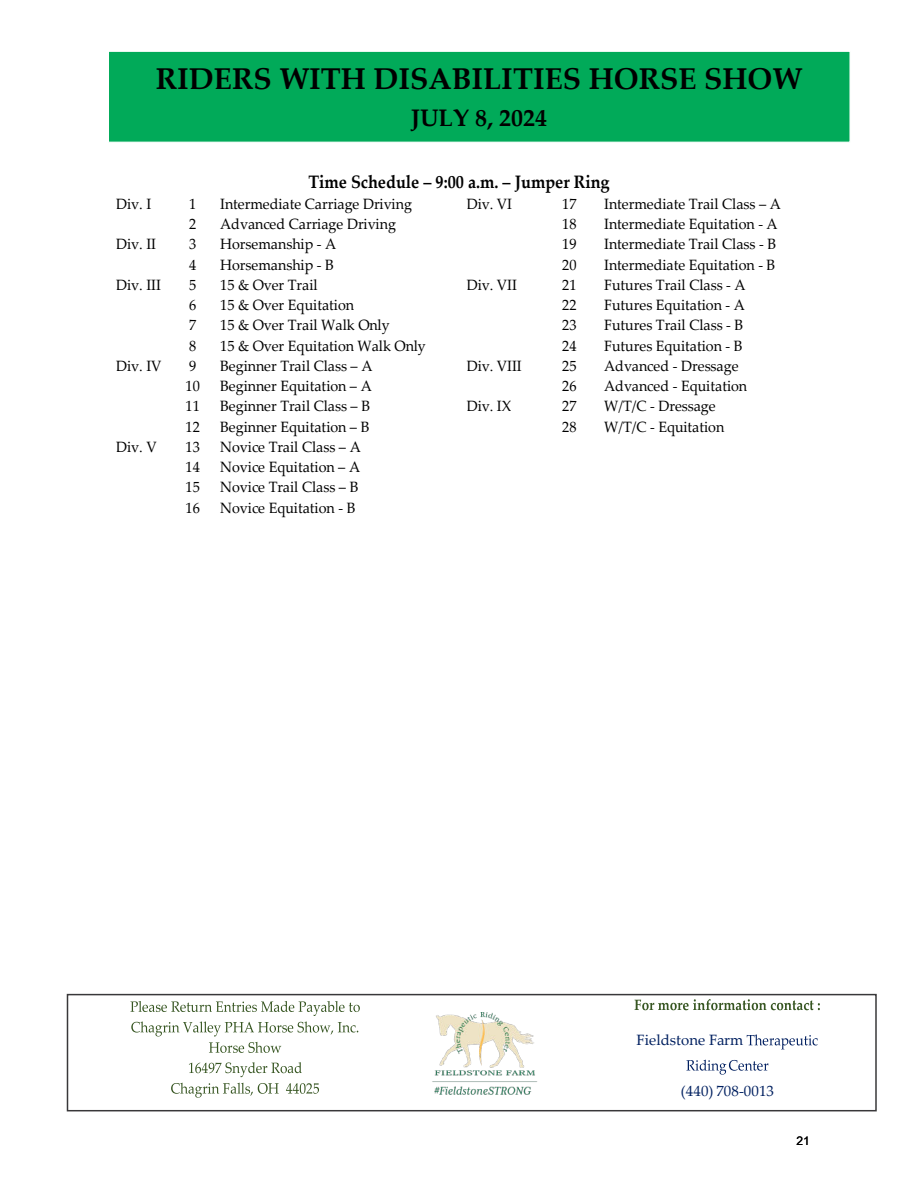
<style>
.page{position:relative;width:918px;height:1188px;background:#fff}
.page>*{position:absolute;margin:0;border:0;box-sizing:border-box;transform-origin:0 0}
.t1{font:700 30px "Palatino Linotype";color:#000}
.t2{font:700 24px "Palatino Linotype";letter-spacing:.005em;color:#000}
.t3{font:700 18px "Palatino Linotype";color:#000;scale:.9 1}
.t4{font:15px "Palatino Linotype";color:#000;scale:.96 1}
.t5{font:15px "Palatino Linotype";color:#002060}
.t6{font:12px "Arial";color:#000}
</style>
<div class="page">
<div style="left:108px;top:51px;width:743px;height:92px;background:#01aa59;border:1px solid #fff"></div>
<div style="left:67px;top:994px;width:810px;height:117px;border:2px solid #39383a"></div>
<img style="left:103px;top:995px;width:285px;height:88px">
<svg style="left:130px;top:1001px;width:230px;height:52px"></svg>
<svg style="left:189px;top:1062px;width:113px;height:15px"></svg>
<svg style="left:171px;top:1083px;width:148px;height:15px"></svg>
<svg style="left:635px;top:999px;width:185px;height:11px"></svg>
<svg style="left:747px;top:1034px;width:71px;height:15px"></svg>
<svg style="left:686px;top:1060px;width:82px;height:15px"></svg>
<img style="left:432px;top:1012px;width:106px;height:83px">
<h1 class="t1" style="left:156px;top:67px;width:648px">RIDERS WITH DISABILITIES HORSE SHOW</h1>
<h2 class="t2" style="left:411px;top:109px;width:138px">JULY 8, 2024</h2>
<p class="t3" style="left:308px;top:175px;width:336px">Time Schedule – 9:00 a.m. – Jumper Ring</p>
<p class="t4" style="left:116px;top:198px;width:38px">Div. I</p>
<p class="t4" style="left:189px;top:198px;width:9px">1</p>
<p class="t4" style="left:220px;top:198px;width:201px">Intermediate Carriage Driving</p>
<p class="t4" style="left:467px;top:198px;width:49px">Div. VI</p>
<p class="t4" style="left:562px;top:198px;width:16px">17</p>
<p class="t4" style="left:604px;top:198px;width:186px">Intermediate Trail Class – A</p>
<p class="t4" style="left:189px;top:218px;width:9px">2</p>
<p class="t4" style="left:220px;top:218px;width:185px">Advanced Carriage Driving</p>
<p class="t4" style="left:562px;top:218px;width:16px">18</p>
<p class="t4" style="left:604px;top:218px;width:182px">Intermediate Equitation - A</p>
<p class="t4" style="left:116px;top:239px;width:43px">Div. II</p>
<p class="t4" style="left:189px;top:239px;width:9px">3</p>
<p class="t4" style="left:220px;top:239px;width:122px">Horsemanship - A</p>
<p class="t4" style="left:562px;top:239px;width:16px">19</p>
<p class="t4" style="left:604px;top:239px;width:180px">Intermediate Trail Class - B</p>
<p class="t4" style="left:189px;top:259px;width:9px">4</p>
<p class="t4" style="left:220px;top:259px;width:120px">Horsemanship - B</p>
<p class="t4" style="left:562px;top:259px;width:16px">20</p>
<p class="t4" style="left:604px;top:259px;width:180px">Intermediate Equitation - B</p>
<p class="t4" style="left:116px;top:279px;width:48px">Div. III</p>
<p class="t4" style="left:189px;top:279px;width:9px">5</p>
<p class="t4" style="left:220px;top:279px;width:103px">15 &amp; Over Trail</p>
<p class="t4" style="left:467px;top:279px;width:54px">Div. VII</p>
<p class="t4" style="left:562px;top:279px;width:16px">21</p>
<p class="t4" style="left:604px;top:279px;width:149px">Futures Trail Class - A</p>
<p class="t4" style="left:189px;top:299px;width:9px">6</p>
<p class="t4" style="left:220px;top:299px;width:141px">15 &amp; Over Equitation</p>
<p class="t4" style="left:562px;top:299px;width:16px">22</p>
<p class="t4" style="left:604px;top:299px;width:148px">Futures Equitation - A</p>
<p class="t4" style="left:189px;top:320px;width:9px">7</p>
<p class="t4" style="left:220px;top:320px;width:178px">15 &amp; Over Trail Walk Only</p>
<p class="t4" style="left:562px;top:320px;width:16px">23</p>
<p class="t4" style="left:604px;top:320px;width:146px">Futures Trail Class - B</p>
<p class="t4" style="left:189px;top:340px;width:9px">8</p>
<p class="t4" style="left:220px;top:340px;width:216px">15 &amp; Over Equitation Walk Only</p>
<p class="t4" style="left:562px;top:340px;width:16px">24</p>
<p class="t4" style="left:604px;top:340px;width:146px">Futures Equitation - B</p>
<p class="t4" style="left:116px;top:360px;width:49px">Div. IV</p>
<p class="t4" style="left:189px;top:360px;width:9px">9</p>
<p class="t4" style="left:220px;top:360px;width:160px">Beginner Trail Class – A</p>
<p class="t4" style="left:467px;top:360px;width:59px">Div. VIII</p>
<p class="t4" style="left:562px;top:360px;width:16px">25</p>
<p class="t4" style="left:604px;top:360px;width:141px">Advanced - Dressage</p>
<p class="t4" style="left:186px;top:380px;width:16px">10</p>
<p class="t4" style="left:220px;top:380px;width:159px">Beginner Equitation – A</p>
<p class="t4" style="left:562px;top:380px;width:16px">26</p>
<p class="t4" style="left:604px;top:380px;width:150px">Advanced - Equitation</p>
<p class="t4" style="left:186px;top:401px;width:16px">11</p>
<p class="t4" style="left:220px;top:401px;width:158px">Beginner Trail Class – B</p>
<p class="t4" style="left:467px;top:401px;width:48px">Div. IX</p>
<p class="t4" style="left:562px;top:401px;width:16px">27</p>
<p class="t4" style="left:604px;top:401px;width:118px">W/T/C - Dressage</p>
<p class="t4" style="left:186px;top:421px;width:16px">12</p>
<p class="t4" style="left:220px;top:421px;width:157px">Beginner Equitation – B</p>
<p class="t4" style="left:562px;top:421px;width:16px">28</p>
<p class="t4" style="left:604px;top:421px;width:127px">W/T/C - Equitation</p>
<p class="t4" style="left:116px;top:441px;width:44px">Div. V</p>
<p class="t4" style="left:186px;top:441px;width:16px">13</p>
<p class="t4" style="left:220px;top:441px;width:148px">Novice Trail Class – A</p>
<p class="t4" style="left:186px;top:461px;width:16px">14</p>
<p class="t4" style="left:220px;top:461px;width:147px">Novice Equitation – A</p>
<p class="t4" style="left:186px;top:481px;width:16px">15</p>
<p class="t4" style="left:220px;top:481px;width:145px">Novice Trail Class – B</p>
<p class="t4" style="left:186px;top:502px;width:16px">16</p>
<p class="t4" style="left:220px;top:502px;width:142px">Novice Equitation - B</p>
<p class="t5" style="left:637px;top:1034px;width:108px">Fieldstone Farm</p>
<p class="t5" style="left:681px;top:1085px;width:94px">(440) 708-0013</p>
<p class="t6" style="left:797px;top:1134px;width:15px">21</p>
</div>
